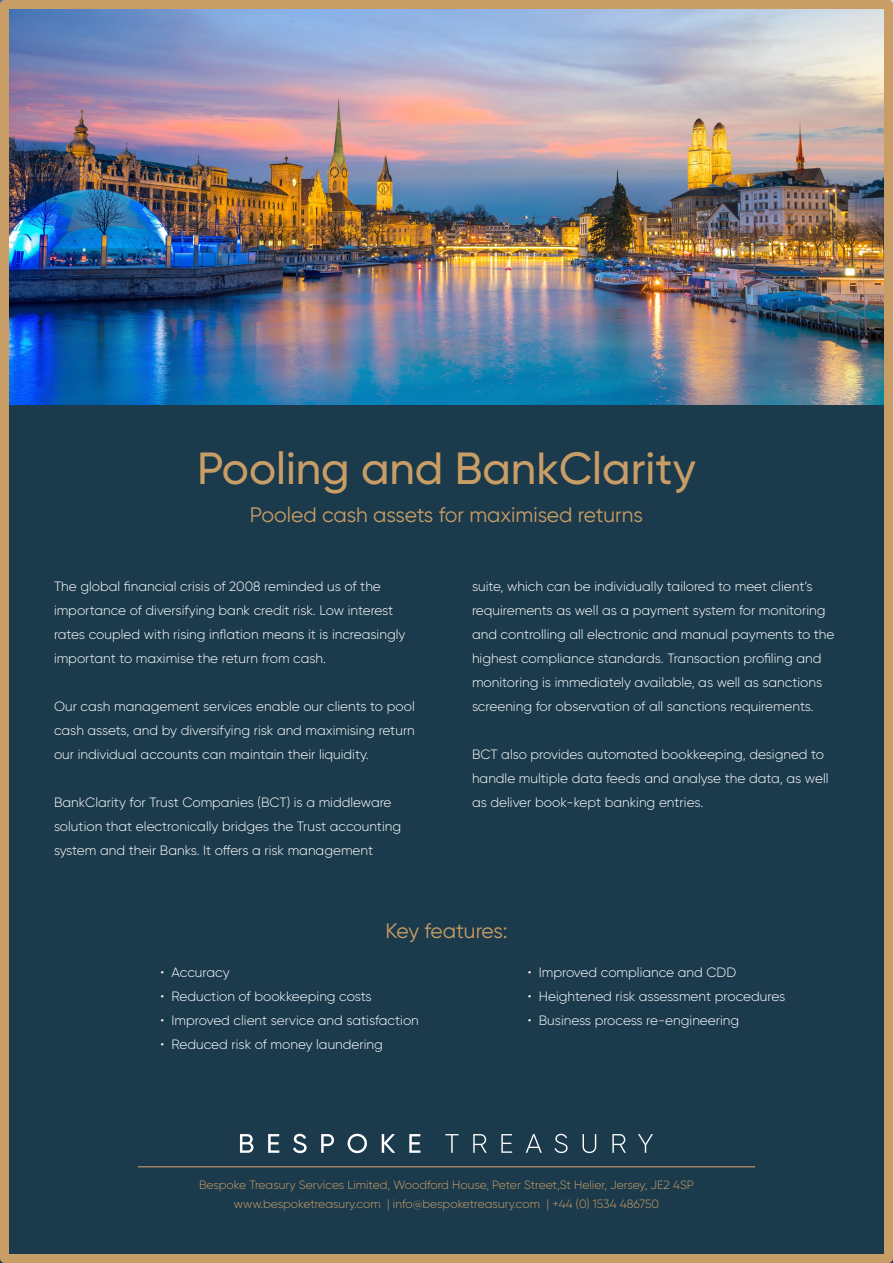
<style>
.page{position:relative;width:893px;height:1263px;background:#1b3a4c}
.page>*{position:absolute;margin:0;border:0;box-sizing:border-box;transform-origin:0 0}
.t1{font:500 45px "Gilroy";color:#c99d66}
.t2{font:21px "Gilroy";color:#c99d66}
.t3{font:21px "Gilroy";letter-spacing:-.02em;color:#c99d66}
.t4{font:300 13.5px/24px "Gilroy";color:#fff}
.t5{font:300 12px "Gilroy";color:#c99d66}
</style>
<div class="page">
<img style="left:10px;top:10px;width:873px;height:394px">
<svg style="left:240px;top:1134px;width:13px;height:19px"></svg>
<svg style="left:268px;top:1134px;width:11px;height:19px"></svg>
<svg style="left:293px;top:1134px;width:14px;height:19px"></svg>
<svg style="left:321px;top:1134px;width:13px;height:19px"></svg>
<svg style="left:348px;top:1134px;width:19px;height:19px"></svg>
<svg style="left:382px;top:1134px;width:13px;height:19px"></svg>
<svg style="left:409px;top:1134px;width:11px;height:19px"></svg>
<svg style="left:445px;top:1134px;width:14px;height:19px"></svg>
<svg style="left:473px;top:1134px;width:14px;height:19px"></svg>
<svg style="left:501px;top:1134px;width:11px;height:19px"></svg>
<svg style="left:526px;top:1134px;width:16px;height:19px"></svg>
<svg style="left:555px;top:1134px;width:13px;height:19px"></svg>
<svg style="left:583px;top:1134px;width:13px;height:19px"></svg>
<svg style="left:612px;top:1134px;width:14px;height:19px"></svg>
<svg style="left:638px;top:1134px;width:15px;height:19px"></svg>
<hr style="left:138px;top:1166px;width:617px;height:1px;background:#c99d66">
<div style="left:0;top:0;width:893px;height:1263px;border:9px solid #c99d66"></div>
<p class="t1" style="left:197px;top:441px;width:500px">Pooling and BankClarity</p>
<p class="t2" style="left:250px;top:502px;width:395px">Pooled cash assets for maximised returns</p>
<p class="t4" style="left:54px;top:574px;width:353px">The global financial crisis of 2008 reminded us of the importance of diversifying bank credit risk. Low interest rates coupled with rising inflation means it is increasingly important to maximise the return from cash.</p>
<p class="t4" style="left:54px;top:694px;width:362px;text-align:justify">Our cash management services enable our clients to pool cash assets, and by diversifying risk and maximising return our individual accounts can maintain their liquidity.</p>
<p class="t4" style="left:54px;top:790px;width:349px">BankClarity for Trust Companies (BCT) is a middleware solution that electronically bridges the Trust accounting system and their Banks. It offers a risk management</p>
<p class="t4" style="left:472px;top:574px;width:364px">suite, which can be individually tailored to meet client’s requirements as well as a payment system for monitoring and controlling all electronic and manual payments to the highest compliance standards. Transaction profiling and monitoring is immediately available, as well as sanctions screening for observation of all sanctions requirements.</p>
<p class="t4" style="left:472px;top:742px;width:358px">BCT also provides automated bookkeeping, designed to handle multiple data feeds and analyse the data, as well as deliver book-kept banking entries.</p>
<p class="t3" style="left:385px;top:918px;width:124px">Key features:</p>
<p class="t4" style="left:161px;top:960px;width:71px">• Accuracy</p>
<p class="t4" style="left:161px;top:984px;width:213px">• Reduction of bookkeeping costs</p>
<p class="t4" style="left:161px;top:1008px;width:260px">• Improved client service and satisfaction</p>
<p class="t4" style="left:161px;top:1032px;width:224px">• Reduced risk of money laundering</p>
<p class="t4" style="left:528px;top:960px;width:210px">• Improved compliance and CDD</p>
<p class="t4" style="left:528px;top:984px;width:259px">• Heightened risk assessment procedures</p>
<p class="t4" style="left:528px;top:1008px;width:213px">• Business process re-engineering</p>
<p class="t5" style="left:199px;top:1177px;width:496px">Bespoke Treasury Services Limited, Woodford House, Peter Street,St Helier, Jersey, JE2 4SP</p>
<p class="t5" style="left:234px;top:1196px;width:427px">www.bespoketreasury.com | info@bespoketreasury.com | +44 (0) 1534 486750</p>
</div>
